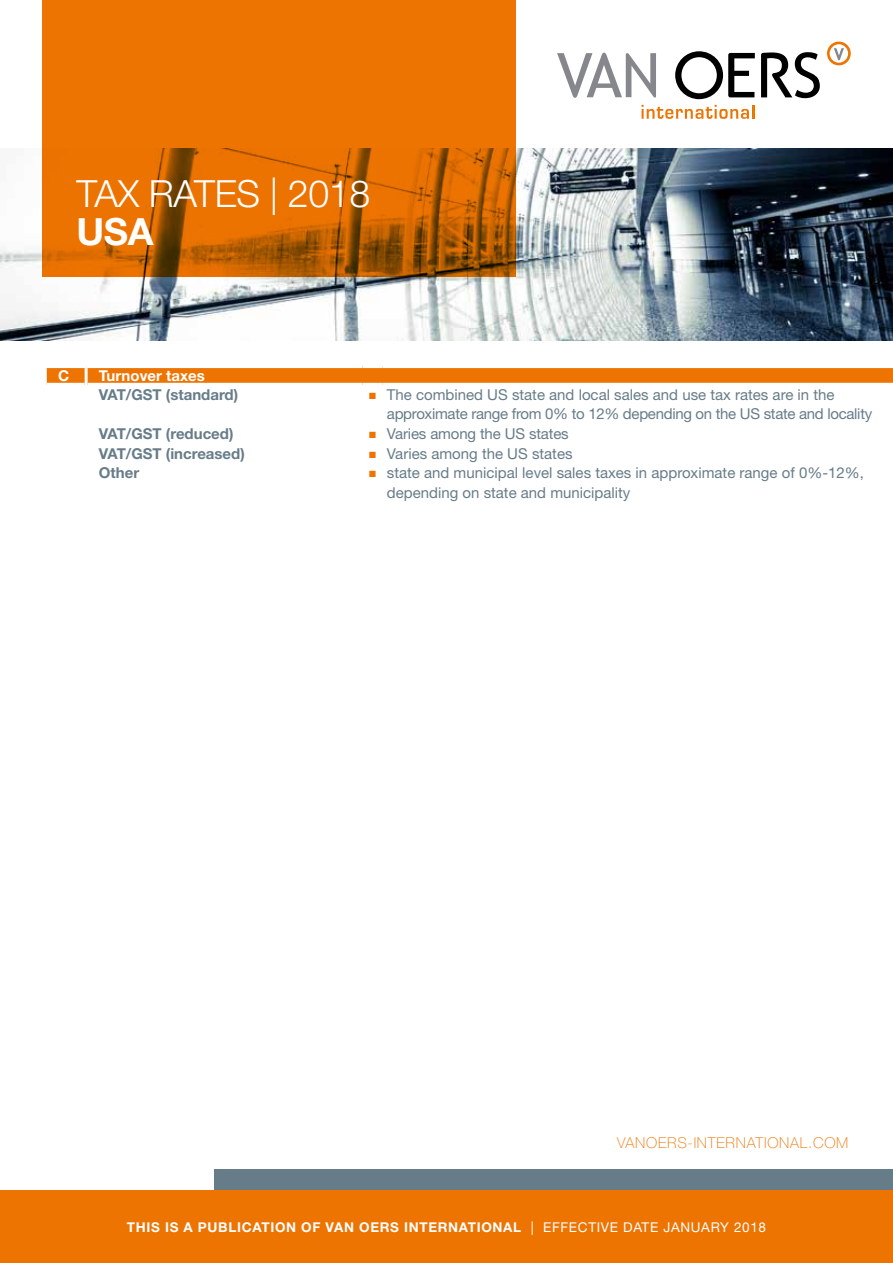
<style>
.page{position:relative;width:893px;height:1263px;background:#fff}
.page>*{position:absolute;margin:0;border:0;box-sizing:border-box;transform-origin:0 0}
.t1{font:300 37.5px "Helvetica Neue LT Std";letter-spacing:-.01em;color:#fff}
.t2{font:700 37.5px "Helvetica Neue LT Std";color:#fff}
.t3{font:15px/19.4px "Helvetica Neue LT Std";color:#677c89}
.t4{font:15px/19.4px "Helvetica Neue LT Std";letter-spacing:-.02em;color:#677c89}
.t5{font:700 15px "Helvetica Neue LT Std";color:#677c89}
.t6{font:100 15px "Helvetica Neue LT Std";letter-spacing:.05em;color:#ee7402}
.t7{font:700 15px "Helvetica Neue LT Std";color:#fff}
.t8{font:700 13.5px "Helvetica Neue LT Std";letter-spacing:.05em;color:#fff}
.s1{color:#ee7402}
.s2{font-weight:400}
</style>
<div class="page">
<svg style="left:47px;top:368px;width:846px;height:15px;background:#ee7606"></svg>
<hr style="left:85px;top:368px;width:3px;height:17px;background:#fff">
<img style="left:0;top:149px;width:893px;height:191px">
<svg style="left:675px;top:51px;width:80px;height:48px"></svg>
<svg style="left:827px;top:42px;width:24px;height:23px"></svg>
<svg style="left:557px;top:53px;width:99px;height:45px"></svg>
<svg style="left:761px;top:52px;width:59px;height:46px"></svg>
<svg style="left:642px;top:105px;width:112px;height:14px"></svg>
<div style="left:214px;top:1169px;width:679px;height:94px;background:#677c89"></div>
<div style="left:0;top:1191px;width:893px;height:72px;background:#ee7402"></div>
<svg style="left:43px;top:0;width:473px;height:276px;background:#dd6d01"></svg>
<h1 class="t1" style="left:77px;top:171px;width:295px">TAX RATES | 2018</h1>
<h1 class="t2" style="left:77px;top:208px;width:79px">USA</h1>
<p class="t7" style="left:58px;top:366px;width:13px">C</p>
<p class="t7" style="left:99px;top:366px;width:107px">Turnover taxes</p>
<p class="t5" style="left:99px;top:385px;width:141px">VAT/GST (standard)</p>
<p class="t4" style="left:387px;top:385px;width:487px;text-indent:-18px"><span class="s1">■</span> The combined US state and local sales and use tax rates are in the approximate range from 0% to 12% depending on the US state and locality</p>
<p class="t5" style="left:99px;top:425px;width:136px">VAT/GST (reduced)</p>
<p class="t3" style="left:369px;top:424px;width:201px"><span class="s1">■</span> Varies among the US states</p>
<p class="t5" style="left:99px;top:444px;width:147px">VAT/GST (increased)</p>
<p class="t3" style="left:369px;top:443px;width:205px"><span class="s1">■</span> Varies among the US states</p>
<p class="t5" style="left:99px;top:463px;width:42px">Other</p>
<p class="t3" style="left:387px;top:463px;width:479px;text-indent:-18px"><span class="s1">■</span> state and municipal level sales taxes in approximate range of 0%-12%, depending on state and municipality</p>
<p class="t6" style="left:617px;top:1134px;width:233px">VANOERS-INTERNATIONAL.COM</p>
<p class="t8" style="left:127px;top:1219px;width:641px">THIS IS A PUBLICATION OF VAN OERS INTERNATIONAL <span class="s2">| EFFECTIVE DATE JANUARY 2018</span></p>
</div>
